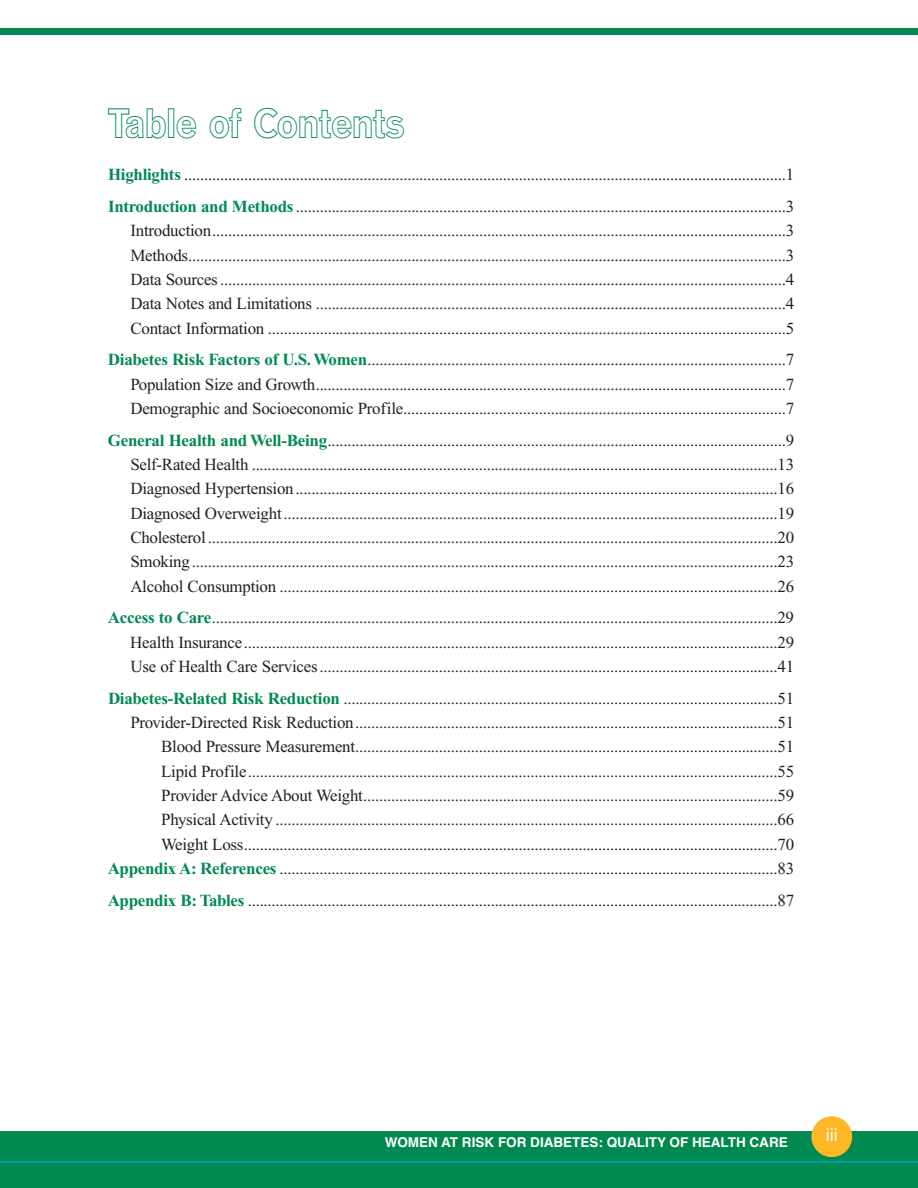
<style>
.page{position:relative;width:918px;height:1188px;background:#fff}
.page>*{position:absolute;margin:0;border:0;box-sizing:border-box;transform-origin:0 0}
.t1{font:42px "AG Old Face Bold Outline";letter-spacing:-.015em;color:#008a52;scale:.9 1}
.t2{font:18px "Helvetica Neue";color:#fff}
.t3{font:16.95px/24.3px "Times New Roman";letter-spacing:-.015em;color:#231f20;text-align:justify}
.t4{font:700 13.5px "Helvetica";color:#fff}
.s1{font-weight:700;color:#008a52}
</style>
<div class="page">
<div style="left:0;top:29px;width:918px;height:6px;background:#008a52"></div>
<div style="left:0;top:1131px;width:918px;height:57px;background:#008a52"></div>
<hr style="left:0;top:1161px;width:918px;height:2px;background:#00a8b9">
<div style="left:811px;top:1116px;width:41px;height:41px;background:#fcb825;border-radius:50%"></div>
<h1 class="t1" style="left:108px;top:108px;width:331px">Table of Contents</h1>
<p class="t3" style="left:108px;top:160px;width:688px;line-height:31.8px"><span class="s1">Highlights</span> .......................................................................................................................................................1<br><span class="s1">Introduction and Methods</span>...........................................................................................................................3</p>
<p class="t3" style="left:130px;top:220px;width:665px">Introduction................................................................................................................................................3<br>Methods......................................................................................................................................................3<br>Data Sources..............................................................................................................................................4<br>Data Notes and Limitations ......................................................................................................................4<br>Contact Information ..................................................................................................................................5</p>
<p class="t3" style="left:130px;top:349px;width:665px;text-indent:-22px"><span class="s1">Diabetes Risk Factors of U.S. Women</span>.........................................................................................................7<br>Population Size and Growth......................................................................................................................7<br>Demographic and Socioeconomic Profile................................................................................................7</p>
<p class="t3" style="left:130px;top:430px;width:665px;text-indent:-22px"><span class="s1">General Health and Well-Being</span>...................................................................................................................9<br>Self-Rated Health ....................................................................................................................................13<br>Diagnosed Hypertension.........................................................................................................................16<br>Diagnosed Overweight............................................................................................................................19<br>Cholesterol...............................................................................................................................................20<br>Smoking...................................................................................................................................................23<br>Alcohol Consumption .............................................................................................................................26</p>
<p class="t3" style="left:130px;top:607px;width:665px;text-indent:-22px"><span class="s1">Access to Care</span>..............................................................................................................................................29<br>Health Insurance......................................................................................................................................29<br>Use of Health Care Services...................................................................................................................41</p>
<p class="t3" style="left:108px;top:688px;width:688px;text-align:right"><span class="s1">Diabetes-Related Risk Reduction</span> .............................................................................................................51<br>Provider-Directed Risk Reduction..........................................................................................................51<br>Blood Pressure Measurement..........................................................................................................51<br>Lipid Profile.....................................................................................................................................55<br>Provider Advice About Weight........................................................................................................59<br>Physical Activity ..............................................................................................................................66<br>Weight Loss......................................................................................................................................70<br><span class="s1">Appendix A: References</span> .............................................................................................................................83</p>
<p class="t3" style="left:108px;top:889px;width:688px"><span class="s1">Appendix B: Tables</span> .....................................................................................................................................87</p>
<p class="t4" style="left:385px;top:1136px;width:405px">WOMEN AT RISK FOR DIABETES: QUALITY OF HEALTH CARE</p>
<p class="t2" style="left:826px;top:1124px;width:13px">iii</p>
</div>
